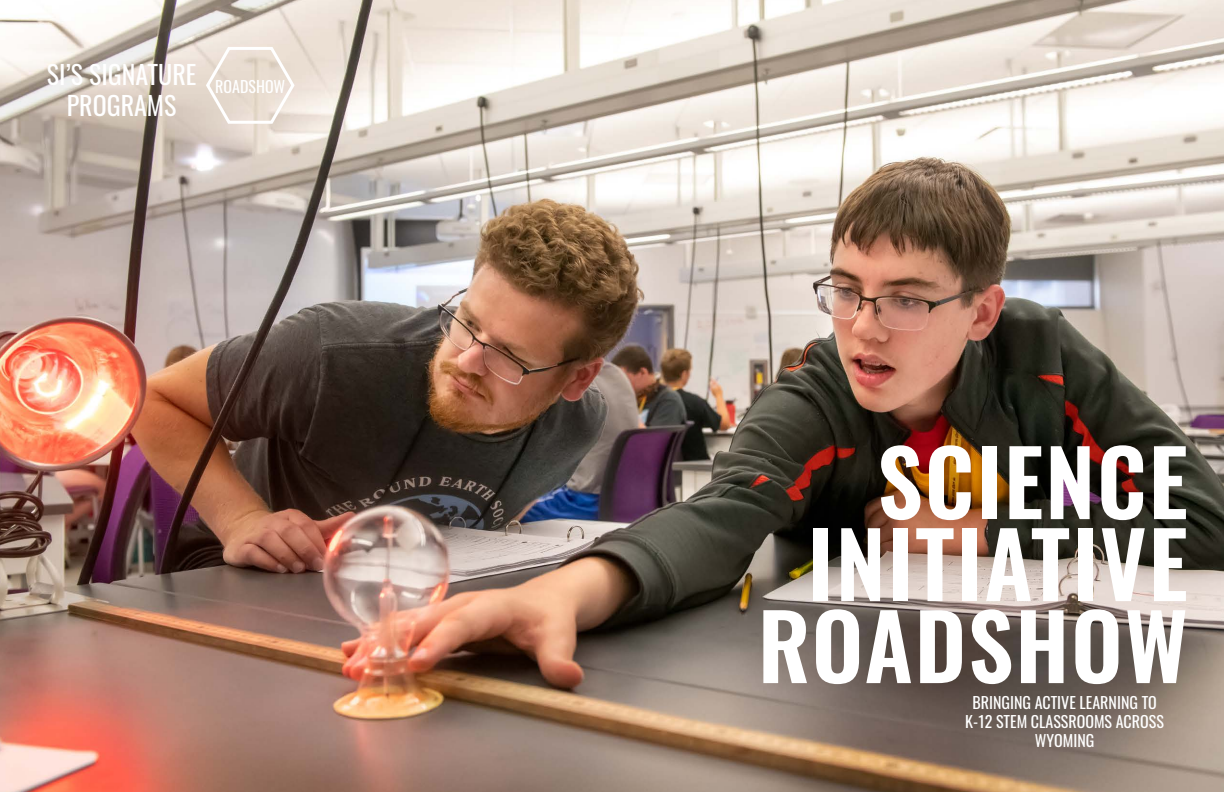
<style>
.page{position:relative;width:1224px;height:792px;background:#fff}
.page>*{position:absolute;margin:0;border:0;box-sizing:border-box;transform-origin:0 0}
.t1{font:600 90px/82px "Oswald";letter-spacing:.02em;color:#fff;text-align:right}
.t2{font:26px/31.2px "Oswald";color:#fff;text-align:center}
.t3{font:16px/19.2px "Oswald";color:#fff;text-align:center}
</style>
<div class="page">
<img style="left:0;top:0;width:1224px;height:792px">
<svg style="left:0;top:0;width:321px;height:125px"></svg>
<h2 class="t2" style="left:47px;top:56px;width:151px">SI’S SIGNATURE<br>PROGRAMS</h2>
<p class="t3" style="left:215px;top:75px;width:72px">ROADSHOW</p>
<h1 class="t1" style="left:758px;top:447px;width:432px">SCIENCE<br>INITIATIVE<br>ROADSHOW</h1>
<p class="t3" style="left:965px;top:691px;width:200px">BRINGING ACTIVE LEARNING TO<br>K-12 STEM CLASSROOMS ACROSS<br>WYOMING</p>
</div>
